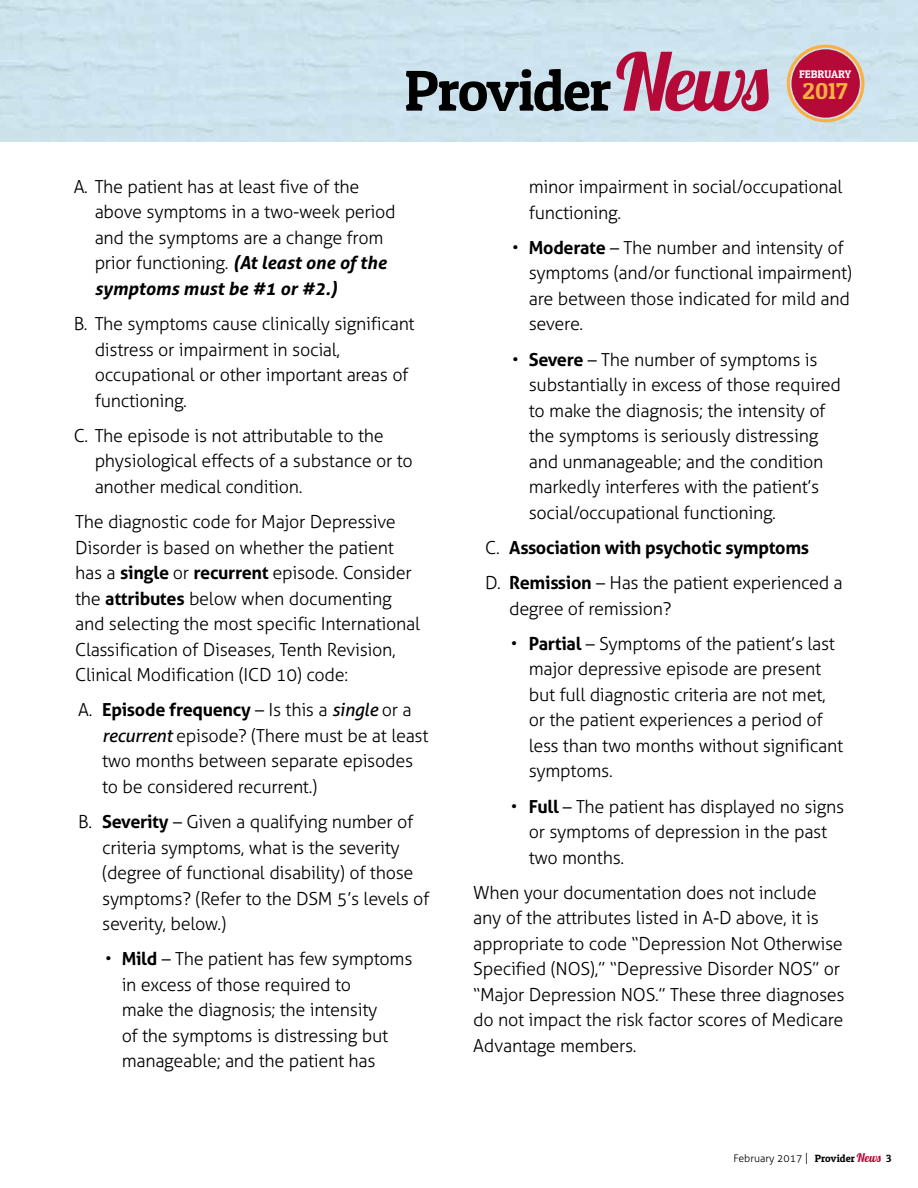
<style>
.page{position:relative;width:918px;height:1188px;background:#fff}
.page>*{position:absolute;margin:0;border:0;box-sizing:border-box;transform-origin:0 0}
.t1{font:57.6px "Patua One";letter-spacing:-.03em;color:#000}
.t2{font:23.1px "Patua One";color:#fbb040}
.t3{font:300 18px/25.5px "Aller";letter-spacing:-.015em;color:#000}
.t4{font:700 18px/35.2px "Aller";letter-spacing:-.015em;color:#000}
.t5{font:10.95px "Patua One";color:#fff}
.t6{font:300 10.5px "Aller";color:#000}
.s1{font-family:"Lobster 1.4";font-size:78.9px;color:#b50938}
.s2{font-weight:700;font-style:italic}
.s3{font-weight:700}
.s4{font-weight:400;font-style:italic}
.s5{font-weight:300}
.s6{font-size:11.85px}
.s7{font-family:"Patua One";font-weight:400}
.s8{font-family:"Lobster 1.4";font-weight:400;font-size:11.85px;color:#b50938}
</style>
<div class="page">
<div style="left:0;top:0;width:918px;height:142px;background:#cde4ee"></div>
<svg style="left:787px;top:45px;width:78px;height:77px"></svg>
<div style="left:791px;top:49px;width:70px;height:69px;background:#b50938;border-radius:50%"></div>
<div style="left:790px;top:48px;width:71px;height:71px;border:2px solid #cee6ee;border-radius:50%"></div>
<h1 class="t1" style="left:404px;top:55px;width:366px">Provider<span class="s1">News</span></h1>
<p class="t5" style="left:799px;top:67px;width:54px">FEBRUARY</p>
<p class="t2" style="left:803px;top:76px;width:47px">2017</p>
<p class="t3" style="left:95px;top:174px;width:303px;text-indent:-21px">A. The patient has at least five of the above symptoms in a two-week period and the symptoms are a change from prior functioning. <span class="s2">(At least one of the symptoms must be #1 or #2.)</span></p>
<p class="t3" style="left:95px;top:311px;width:322px;text-indent:-21px">B. The symptoms cause clinically significant distress or impairment in social, occupational or other important areas of functioning.</p>
<p class="t3" style="left:95px;top:423px;width:320px;text-indent:-21px">C. The episode is not attributable to the physiological effects of a substance or to another medical condition.</p>
<p class="t3" style="left:75px;top:509px;width:347px">The diagnostic code for Major Depressive Disorder is based on whether the patient has a <span class="s3">single</span> or <span class="s3">recurrent</span> episode. Consider the <span class="s3">attributes</span> below when documenting and selecting the most specific International Classification of Diseases, Tenth Revision, Clinical Modification (ICD 10) code:</p>
<p class="t3" style="left:102px;top:697px;width:328px;text-indent:-24px">A. <span class="s3">Episode frequency</span> – Is this a <span class="s4">single</span> or a <span class="s4">recurrent</span> episode? (There must be at least two months between separate episodes to be considered recurrent.)</p>
<p class="t3" style="left:102px;top:809px;width:329px;text-indent:-24px">B. <span class="s3">Severity</span> – Given a qualifying number of criteria symptoms, what is the severity (degree of functional disability) of those symptoms? (Refer to the DSM 5’s levels of severity, below.)</p>
<p class="t3" style="left:122px;top:946px;width:292px;text-indent:-17px">• <span class="s3">Mild</span> – The patient has few symptoms in excess of those required to<br>make the diagnosis; the intensity<br>of the symptoms is distressing but manageable; and the patient has</p>
<p class="t3" style="left:529px;top:174px;width:315px">minor impairment in social/occupational functioning.</p>
<p class="t3" style="left:529px;top:235px;width:325px;text-indent:-17px">• <span class="s3">Moderate</span> – The number and intensity of symptoms (and/or functional impairment) are between those indicated for mild and severe.</p>
<p class="t3" style="left:529px;top:347px;width:314px;text-indent:-17px">• <span class="s3">Severe</span> – The number of symptoms is substantially in excess of those required to make the diagnosis; the intensity of the symptoms is seriously distressing and unmanageable; and the condition markedly interferes with the patient’s social/occupational functioning.</p>
<p class="t4" style="left:485px;top:530px;width:359px"><span class="s5">C.</span> Association with psychotic symptoms<br><span class="s5">D.</span> Remission <span class="s5">– Has the patient experienced a</span></p>
<p class="t3" style="left:509px;top:596px;width:164px">degree of remission?</p>
<p class="t3" style="left:529px;top:631px;width:316px;text-indent:-18px">• <span class="s3">Partial</span> – Symptoms of the patient’s last major depressive episode are present but full diagnostic criteria are not met, or the patient experiences a period of less than two months without significant symptoms.</p>
<p class="t3" style="left:529px;top:794px;width:317px;text-indent:-18px">• <span class="s3">Full</span> – The patient has displayed no signs or symptoms of depression in the past two months.</p>
<p class="t3" style="left:473px;top:880px;width:373px">When your documentation does not include any of the attributes listed in A-D above, it is appropriate to code “Depression Not Otherwise Specified (NOS),” “Depressive Disorder NOS” or “Major Depression NOS.” These three diagnoses do not impact the risk factor scores of Medicare Advantage members.</p>
<p class="t6" style="left:733px;top:1152px;width:160px">February 2017 <span class="s6">|</span> <span class="s7">Provider</span> <span class="s8">News</span> <span class="s7">3</span></p>
</div>
